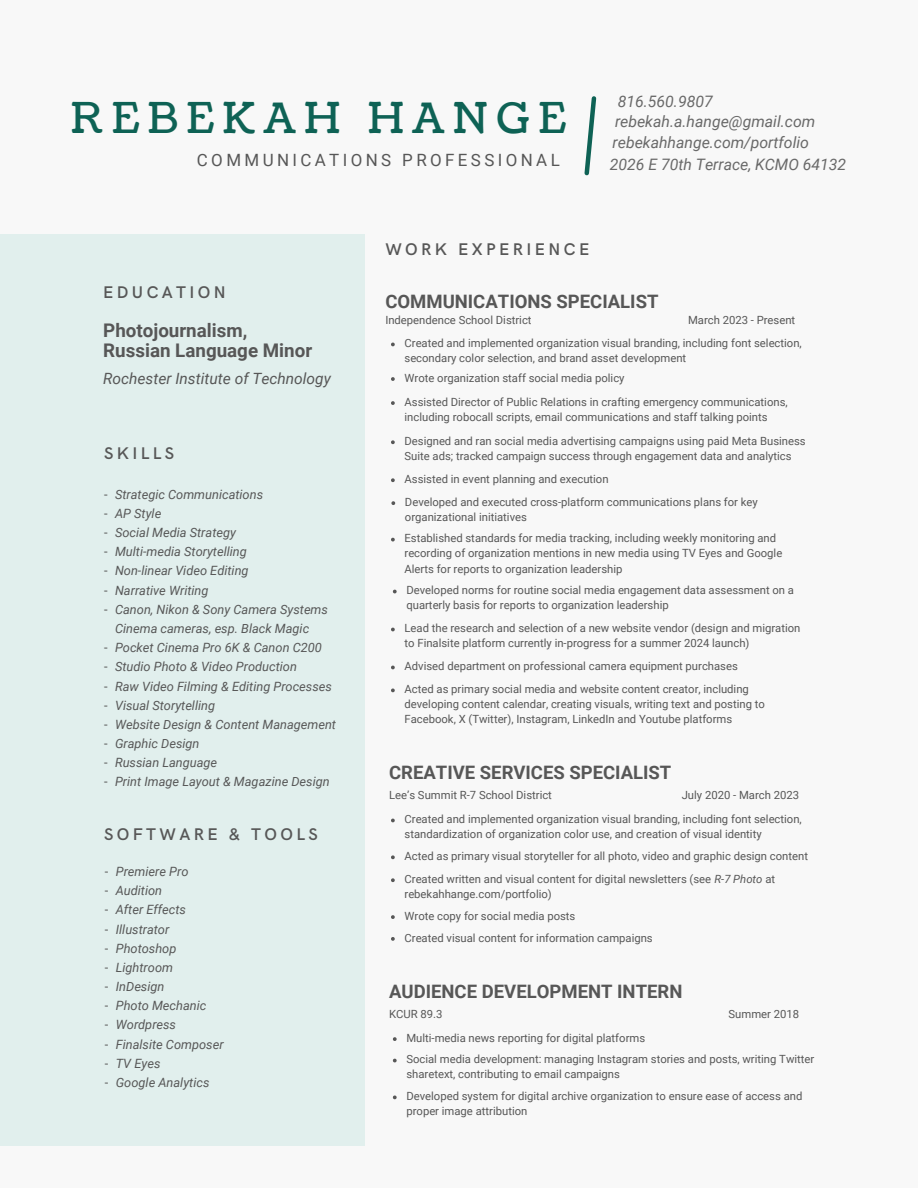
<style>
.page{position:relative;width:918px;height:1188px;background:#f8f8f8}
.page>*{position:absolute;margin:0;border:0;box-sizing:border-box;transform-origin:0 0}
.t1{font:42.3px "Coustard";letter-spacing:.2em;color:#0e6255}
.t2{font:700 18.75px/20.2px "Roboto";color:#575757}
.t3{font:700 18.45px "Roboto";color:#575757}
.t4{font:600 16.95px "HK Grotesk";letter-spacing:.2em;color:#575757}
.t5{font:16.95px "Roboto";letter-spacing:.2em;color:#575757}
.t6{font:italic 15.75px "Roboto";color:#696969}
.t7{font:italic 15.45px "Roboto";color:#575757}
.t8{font:italic 12.75px/19.2px "Roboto";color:#575757}
.t9{font:12.75px "Roboto";color:#575757}
.t10{font:11.25px/15px "Roboto";color:#575757}
.s1{font-style:italic}
</style>
<div class="page">
<div style="left:0;top:235px;width:365px;height:910px;background:#e1efed"></div>
<svg style="left:391px;top:343px;width:4px;height:3px"></svg>
<svg style="left:584px;top:96px;width:13px;height:80px"></svg>
<svg style="left:391px;top:377px;width:4px;height:4px"></svg>
<svg style="left:391px;top:401px;width:4px;height:4px"></svg>
<svg style="left:391px;top:440px;width:4px;height:4px"></svg>
<svg style="left:391px;top:478px;width:4px;height:4px"></svg>
<svg style="left:391px;top:501px;width:4px;height:4px"></svg>
<svg style="left:391px;top:538px;width:4px;height:3px"></svg>
<svg style="left:393px;top:590px;width:4px;height:3px"></svg>
<svg style="left:391px;top:628px;width:4px;height:3px"></svg>
<svg style="left:391px;top:666px;width:4px;height:3px"></svg>
<svg style="left:391px;top:689px;width:4px;height:3px"></svg>
<svg style="left:391px;top:819px;width:4px;height:3px"></svg>
<svg style="left:393px;top:1037px;width:4px;height:4px"></svg>
<svg style="left:391px;top:855px;width:4px;height:4px"></svg>
<svg style="left:393px;top:1059px;width:4px;height:3px"></svg>
<svg style="left:391px;top:878px;width:4px;height:4px"></svg>
<svg style="left:393px;top:1096px;width:4px;height:3px"></svg>
<svg style="left:391px;top:937px;width:4px;height:4px"></svg>
<svg style="left:391px;top:915px;width:4px;height:4px"></svg>
<p class="t1" style="left:71px;top:90px;width:496px">REBEKAH HANGE</p>
<p class="t5" style="left:197px;top:151px;width:364px">COMMUNICATIONS PROFESSIONAL</p>
<h1 class="t6" style="left:618px;top:93px;width:96px">816.560.9807</h1>
<h3 class="t6" style="left:615px;top:112px;width:202px">rebekah.a.hange@gmail.com</h3>
<h5 class="t6" style="left:613px;top:134px;width:198px">rebekahhange.com/portfolio</h5>
<h5 class="t6" style="left:610px;top:155px;width:238px">2026 E 70th Terrace, KCMO 64132</h5>
<h3 class="t4" style="left:385px;top:240px;width:205px">WORK EXPERIENCE</h3>
<h2 class="t4" style="left:103px;top:283px;width:124px">EDUCATION</h2>
<p class="t2" style="left:103px;top:321px;width:210px">Photojournalism,<br>Russian Language Minor</p>
<p class="t7" style="left:103px;top:370px;width:229px">Rochester Institute of Technology</p>
<h5 class="t4" style="left:104px;top:444px;width:72px">SKILLS</h5>
<h2 class="t8" style="left:115px;top:485px;width:150px">Strategic Communications<br>AP Style</h2>
<p class="t8" style="left:115px;top:523px;width:223px">Social Media Strategy<br>Multi-media Storytelling<br>Non-linear Video Editing<br>Narrative Writing<br>Canon, Nikon &amp; Sony Camera Systems<br>Cinema cameras, esp. Black Magic<br>Pocket Cinema Pro 6K &amp; Canon C200<br>Studio Photo &amp; Video Production<br>Raw Video Filming &amp; Editing Processes<br>Visual Storytelling<br>Website Design &amp; Content Management<br>Graphic Design<br>Russian Language<br>Print Image Layout &amp; Magazine Design</p>
<h2 class="t9" style="left:104px;top:487px;width:5px">-</h2>
<h2 class="t9" style="left:104px;top:506px;width:5px">-</h2>
<p class="t9" style="left:104px;top:525px;width:5px">-</p>
<p class="t9" style="left:104px;top:544px;width:5px">-</p>
<p class="t9" style="left:104px;top:564px;width:5px">-</p>
<p class="t9" style="left:104px;top:583px;width:5px">-</p>
<p class="t9" style="left:104px;top:602px;width:5px">-</p>
<p class="t9" style="left:104px;top:640px;width:5px">-</p>
<p class="t9" style="left:104px;top:660px;width:5px">-</p>
<p class="t9" style="left:104px;top:679px;width:5px">-</p>
<p class="t9" style="left:104px;top:698px;width:5px">-</p>
<p class="t9" style="left:104px;top:717px;width:5px">-</p>
<p class="t9" style="left:104px;top:736px;width:5px">-</p>
<p class="t9" style="left:104px;top:755px;width:5px">-</p>
<p class="t9" style="left:104px;top:775px;width:5px">-</p>
<h5 class="t4" style="left:104px;top:824px;width:215px">SOFTWARE &amp; TOOLS</h5>
<h4 class="t8" style="left:116px;top:862px;width:92px">Premiere Pro<br>Audition<br>After Effects<br>Illustrator<br>Photoshop<br>Lightroom<br>InDesign<br>Photo Mechanic</h4>
<h5 class="t8" style="left:116px;top:1016px;width:109px">Wordpress<br>Finalsite Composer<br>TV Eyes<br>Google Analytics</h5>
<h2 class="t9" style="left:105px;top:864px;width:5px">-</h2>
<p class="t9" style="left:105px;top:883px;width:5px">-</p>
<p class="t9" style="left:105px;top:903px;width:5px">-</p>
<p class="t9" style="left:105px;top:922px;width:5px">-</p>
<p class="t9" style="left:105px;top:941px;width:5px">-</p>
<p class="t9" style="left:105px;top:960px;width:5px">-</p>
<p class="t9" style="left:105px;top:979px;width:5px">-</p>
<p class="t9" style="left:105px;top:998px;width:5px">-</p>
<h2 class="t9" style="left:105px;top:1018px;width:5px">-</h2>
<p class="t9" style="left:105px;top:1037px;width:5px">-</p>
<p class="t9" style="left:105px;top:1056px;width:5px">-</p>
<p class="t9" style="left:105px;top:1075px;width:5px">-</p>
<p class="t3" style="left:385px;top:291px;width:275px">COMMUNICATIONS SPECIALIST</p>
<p class="t10" style="left:385px;top:313px;width:148px">Independence School District</p>
<p class="t10" style="left:405px;top:336px;width:399px">Created and implemented organization visual branding, including font selection, secondary color selection, and brand asset development</p>
<p class="t10" style="left:688px;top:313px;width:109px">March 2023 - Present</p>
<p class="t10" style="left:405px;top:371px;width:222px">Wrote organization staff social media policy</p>
<p class="t10" style="left:405px;top:395px;width:385px">Assisted Director of Public Relations in crafting emergency communications, including robocall scripts, email communications and staff talking points</p>
<p class="t10" style="left:405px;top:434px;width:403px">Designed and ran social media advertising campaigns using paid Meta Business<br>Suite ads; tracked campaign success through engagement data and analytics</p>
<p class="t10" style="left:405px;top:472px;width:206px">Assisted in event planning and execution</p>
<p class="t10" style="left:405px;top:495px;width:354px">Developed and executed cross-platform communications plans for key organizational initiatives</p>
<h6 class="t10" style="left:405px;top:531px;width:379px">Established standards for media tracking, including weekly monitoring and recording of organization mentions in new media using TV Eyes and Google<br>Alerts for reports to organization leadership</h6>
<p class="t10" style="left:406px;top:583px;width:389px">Developed norms for routine social media engagement data assessment on a quarterly basis for reports to organization leadership</p>
<h2 class="t10" style="left:405px;top:621px;width:397px">Lead the research and selection of a new website vendor (design and migration to Finalsite platform currently in-progress for a summer 2024 launch)</h2>
<p class="t10" style="left:405px;top:659px;width:335px">Advised department on professional camera equipment purchases</p>
<p class="t10" style="left:405px;top:682px;width:362px">Acted as primary social media and website content creator, including developing content calendar, creating visuals, writing text and posting to<br>Facebook, X (Twitter), Instagram, LinkedIn and Youtube platforms</p>
<p class="t3" style="left:389px;top:762px;width:284px">CREATIVE SERVICES SPECIALIST</p>
<p class="t10" style="left:389px;top:788px;width:164px">Lee’s Summit R-7 School District</p>
<p class="t10" style="left:682px;top:788px;width:119px">July 2020 - March 2023</p>
<p class="t10" style="left:405px;top:812px;width:399px">Created and implemented organization visual branding, including font selection, standardization of organization color use, and creation of visual identity</p>
<p class="t10" style="left:405px;top:849px;width:405px">Acted as primary visual storyteller for all photo, video and graphic design content</p>
<p class="t10" style="left:405px;top:872px;width:372px">Created written and visual content for digital newsletters (see <span class="s1">R-7 Photo</span> at rebekahhange.com/portfolio)</p>
<p class="t10" style="left:405px;top:909px;width:172px">Wrote copy for social media posts</p>
<h6 class="t10" style="left:405px;top:930px;width:250px">Created visual content for information campaigns</h6>
<p class="t3" style="left:389px;top:981px;width:295px">AUDIENCE DEVELOPMENT INTERN</p>
<p class="t10" style="left:389px;top:1007px;width:55px">KCUR 89.3</p>
<p class="t10" style="left:406px;top:1031px;width:240px">Multi-media news reporting for digital platforms</p>
<p class="t10" style="left:729px;top:1007px;width:72px">Summer 2018</p>
<p class="t10" style="left:406px;top:1052px;width:409px">Social media development: managing Instagram stories and posts, writing Twitter sharetext, contributing to email campaigns</p>
<p class="t10" style="left:406px;top:1089px;width:397px">Developed system for digital archive organization to ensure ease of access and proper image attribution</p>
</div>
